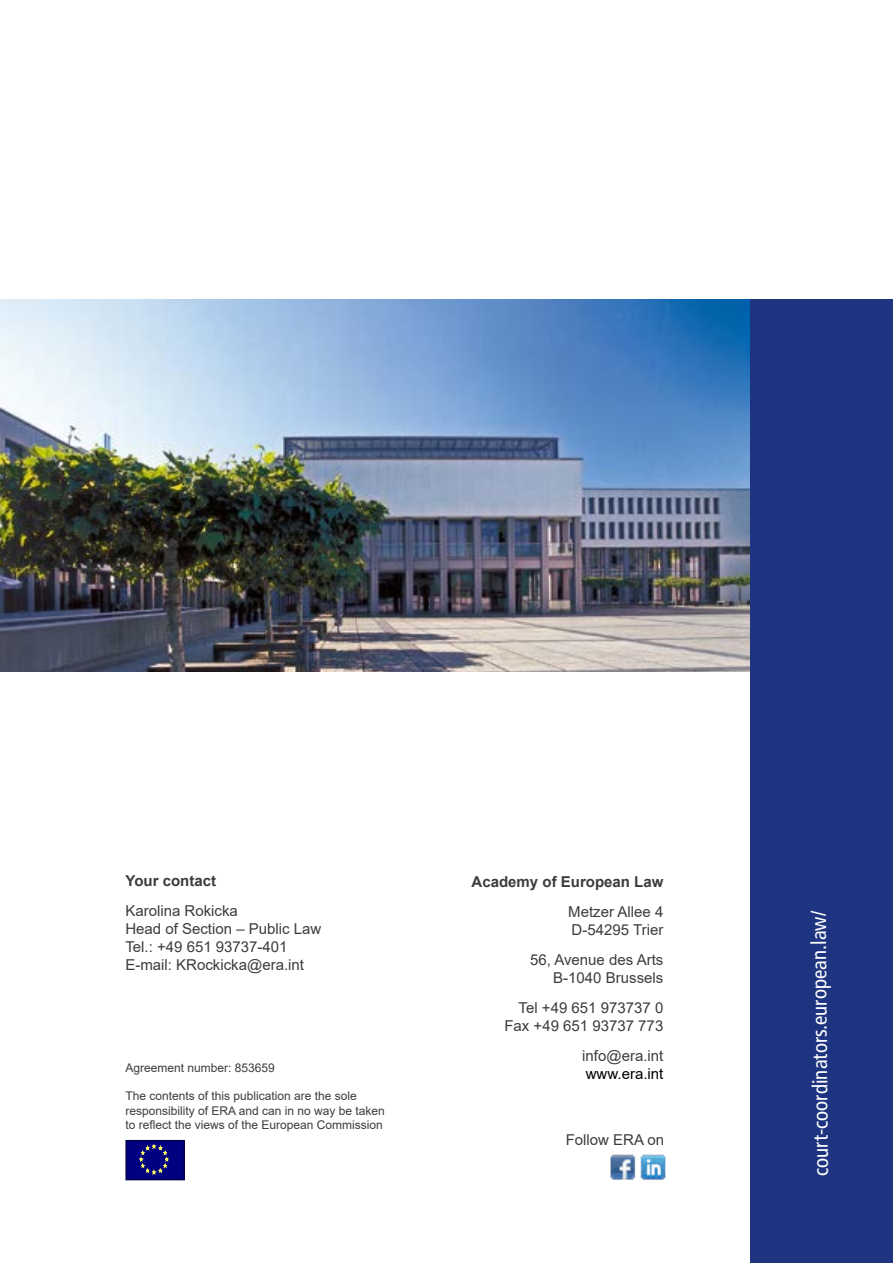
<style>
.page{position:relative;width:893px;height:1263px;background:#fff}
.page>*{position:absolute;margin:0;border:0;box-sizing:border-box;transform-origin:0 0}
.t1{font:condensed 21px "Frutiger LTCE";color:#fff}
.t2{font:15px/18px "Arial";color:#3c3c3b}
.t3{font:700 15px "Arial";color:#3c3c3b}
.t4{font:15px "Arial";color:#000}
.t5{font:12px/14.4px "Arial";color:#3c3c3b}
</style>
<div class="page">
<img style="left:0;top:300px;width:749px;height:371px">
<div style="left:749px;top:300px;width:144px;height:963px;background:#1e3480"></div>
<img style="left:610px;top:1154px;width:56px;height:26px">
<div style="left:126px;top:1141px;width:58px;height:38px;background:#000080"></div>
<div style="left:125px;top:1140px;width:60px;height:40px;border:1px solid #00004c"></div>
<svg style="left:139px;top:1144px;width:30px;height:31px"></svg>
<p class="t3" style="left:125px;top:871px;width:92px">Your contact</p>
<p class="t2" style="left:125px;top:902px;width:197px">Karolina Rokicka<br>Head of Section – Public Law<br>Tel.: +49 651 93737-401<br>E-mail: KRockicka@era.int</p>
<p class="t5" style="left:125px;top:1060px;width:151px">Agreement number: 853659</p>
<p class="t5" style="left:125px;top:1089px;width:261px">The contents of this publication are the sole responsibility of ERA and can in no way be taken to reflect the views of the European Commission</p>
<p class="t3" style="left:472px;top:871px;width:193px">Academy of European Law</p>
<p class="t2" style="left:568px;top:903px;width:97px">Metzer Allee 4<br>D-54295 Trier</p>
<p class="t2" style="left:530px;top:951px;width:135px;text-align:right">56, Avenue des Arts<br>B-1040 Brussels</p>
<p class="t2" style="left:504px;top:999px;width:160px;text-align:right">Tel +49 651 973737 0<br>Fax +49 651 93737 773</p>
<p class="t2" style="left:582px;top:1046px;width:83px">info@era.int</p>
<p class="t4" style="left:586px;top:1063px;width:79px">www.era.int</p>
<p class="t2" style="left:566px;top:1131px;width:100px">Follow ERA on</p>
<h1 class="t1" style="left:810px;top:1176px;width:267px;rotate:-91deg">court-coordinators.european.law/</h1>
</div>
